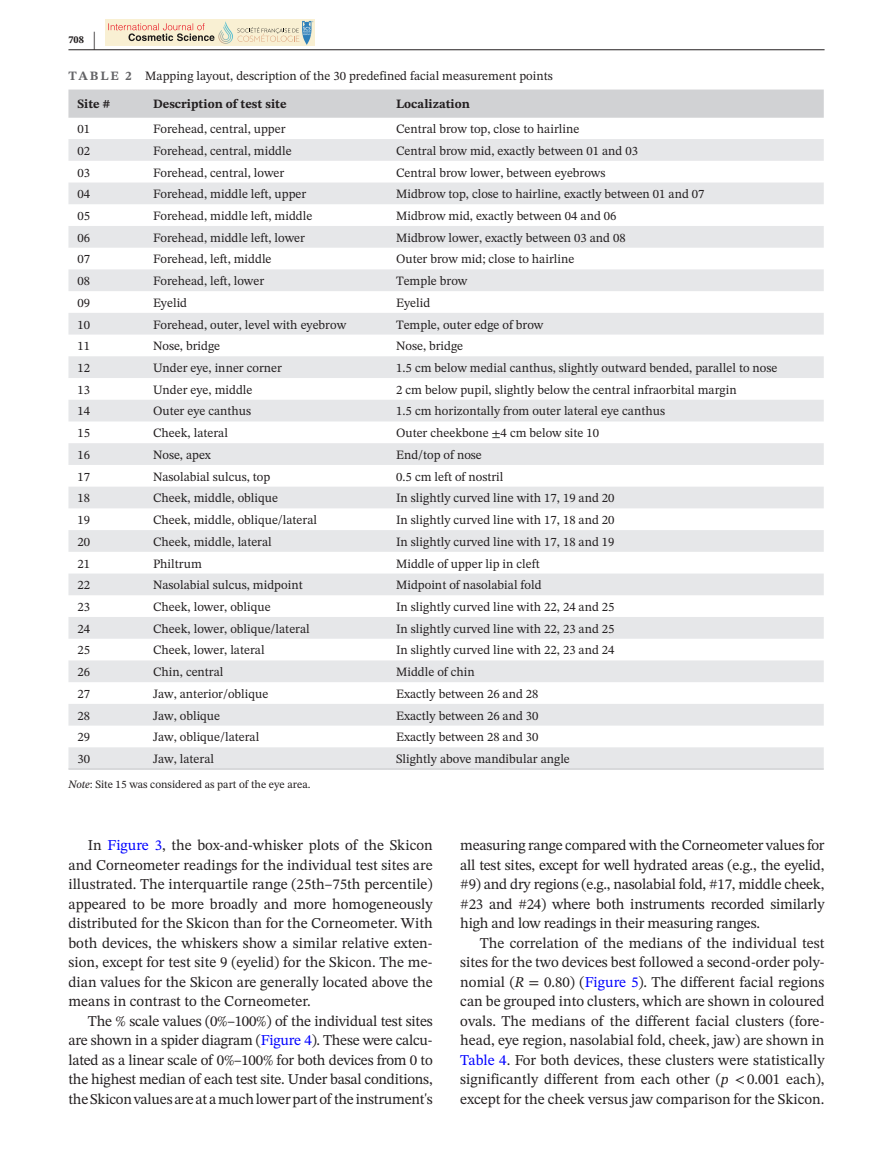
<style>
.page{position:relative;width:893px;height:1174px;background:#fff}
.page>*{position:absolute;margin:0;border:0;box-sizing:border-box;transform-origin:0 0}
.t1{font:15px/19.5px "STIX Two Text";letter-spacing:-.015em;color:#231f20;text-align:justify}
.t2{font:12.75px "STIX Two Text";color:#231f20}
.t3{font:700 12.75px "STIX Two Text";color:#231f20}
.t4{font:11.25px "STIX Two Text";color:#231f20}
.t5{font:700 10.5px "STIX Two Text";color:#231f20}
.s1{font-size:21px}
.s2{font-weight:700;color:#636366}
.s3{font-family:"STIX"}
.s4{font-style:italic}
.s5{color:#00f}
</style>
<div class="page">
<hr style="left:68px;top:49px;width:756px;height:1px;background:#231f20">
<img style="left:105px;top:20px;width:210px;height:25px">
<svg style="left:108px;top:21px;width:192px;height:23px;background:#e5d7bd"></svg>
<div style="left:68px;top:90px;width:756px;height:28px;background:#d1d2d4"></div>
<svg style="left:68px;top:139px;width:756px;height:629px;fill:#ebebed"></svg>
<hr style="left:68px;top:768px;width:76px;height:2px;background:#d1d2d4">
<hr style="left:144px;top:768px;width:243px;height:2px;background:#d1d2d4">
<hr style="left:387px;top:768px;width:437px;height:2px;background:#d1d2d4">
<p class="t5" style="left:68px;top:32px;width:29px">708 <span class="s1">|</span></p>
<p class="t2" style="left:68px;top:66px;width:486px"><span class="s2">TABLE 2</span> Mapping layout, description of the 30 predefined facial measurement points</p>
<p class="t3" style="left:77px;top:95px;width:34px">Site #</p>
<p class="t3" style="left:153px;top:95px;width:135px">Description of test site</p>
<p class="t3" style="left:396px;top:95px;width:75px">Localization</p>
<p class="t2" style="left:77px;top:120px;width:14px">01</p>
<p class="t2" style="left:153px;top:120px;width:134px">Forehead, central, upper</p>
<p class="t2" style="left:396px;top:120px;width:185px">Central brow top, close to hairline</p>
<p class="t2" style="left:77px;top:141px;width:14px">02</p>
<p class="t2" style="left:153px;top:141px;width:140px">Forehead, central, middle</p>
<p class="t2" style="left:396px;top:141px;width:243px">Central brow mid, exactly between 01 and 03</p>
<p class="t2" style="left:77px;top:163px;width:14px">03</p>
<p class="t2" style="left:153px;top:163px;width:133px">Forehead, central, lower</p>
<p class="t2" style="left:396px;top:163px;width:211px">Central brow lower, between eyebrows</p>
<p class="t2" style="left:77px;top:185px;width:14px">04</p>
<p class="t2" style="left:153px;top:185px;width:155px">Forehead, middle left, upper</p>
<p class="t2" style="left:396px;top:185px;width:310px">Midbrow top, close to hairline, exactly between 01 and 07</p>
<p class="t2" style="left:77px;top:207px;width:14px">05</p>
<p class="t2" style="left:153px;top:207px;width:161px">Forehead, middle left, middle</p>
<p class="t2" style="left:396px;top:207px;width:222px">Midbrow mid, exactly between 04 and 06</p>
<p class="t2" style="left:77px;top:228px;width:14px">06</p>
<p class="t2" style="left:153px;top:228px;width:154px">Forehead, middle left, lower</p>
<p class="t2" style="left:396px;top:228px;width:231px">Midbrow lower, exactly between 03 and 08</p>
<p class="t2" style="left:77px;top:250px;width:14px">07</p>
<p class="t2" style="left:153px;top:250px;width:120px">Forehead, left, middle</p>
<p class="t2" style="left:396px;top:250px;width:180px">Outer brow mid; close to hairline</p>
<p class="t2" style="left:77px;top:272px;width:14px">08</p>
<p class="t2" style="left:153px;top:272px;width:113px">Forehead, left, lower</p>
<p class="t2" style="left:396px;top:272px;width:73px">Temple brow</p>
<p class="t2" style="left:77px;top:293px;width:14px">09</p>
<p class="t2" style="left:153px;top:293px;width:36px">Eyelid</p>
<p class="t2" style="left:396px;top:293px;width:36px">Eyelid</p>
<p class="t2" style="left:77px;top:315px;width:14px">10</p>
<p class="t2" style="left:153px;top:315px;width:195px">Forehead, outer, level with eyebrow</p>
<p class="t2" style="left:396px;top:315px;width:149px">Temple, outer edge of brow</p>
<p class="t2" style="left:77px;top:337px;width:14px">11</p>
<p class="t2" style="left:153px;top:337px;width:69px">Nose, bridge</p>
<p class="t2" style="left:396px;top:337px;width:69px">Nose, bridge</p>
<p class="t2" style="left:77px;top:359px;width:14px">12</p>
<p class="t2" style="left:153px;top:359px;width:130px">Under eye, inner corner</p>
<p class="t2" style="left:396px;top:359px;width:383px">1.5 cm below medial canthus, slightly outward bended, parallel to nose</p>
<p class="t2" style="left:77px;top:380px;width:14px">13</p>
<p class="t2" style="left:153px;top:380px;width:101px">Under eye, middle</p>
<p class="t2" style="left:396px;top:380px;width:342px">2 cm below pupil, slightly below the central infraorbital margin</p>
<p class="t2" style="left:77px;top:402px;width:14px">14</p>
<p class="t2" style="left:153px;top:402px;width:100px">Outer eye canthus</p>
<p class="t2" style="left:396px;top:402px;width:270px">1.5 cm horizontally from outer lateral eye canthus</p>
<p class="t2" style="left:77px;top:424px;width:14px">15</p>
<p class="t2" style="left:153px;top:424px;width:76px">Cheek, lateral</p>
<p class="t2" style="left:396px;top:424px;width:205px">Outer cheekbone <span class="s3">±</span>4 cm below site 10</p>
<p class="t2" style="left:77px;top:445px;width:14px">16</p>
<p class="t2" style="left:153px;top:445px;width:60px">Nose, apex</p>
<p class="t2" style="left:396px;top:445px;width:87px">End/top of nose</p>
<p class="t2" style="left:77px;top:467px;width:14px">17</p>
<p class="t2" style="left:153px;top:467px;width:119px">Nasolabial sulcus, top</p>
<p class="t2" style="left:396px;top:467px;width:109px">0.5 cm left of nostril</p>
<p class="t2" style="left:77px;top:489px;width:14px">18</p>
<p class="t2" style="left:153px;top:489px;width:126px">Cheek, middle, oblique</p>
<p class="t2" style="left:396px;top:489px;width:220px">In slightly curved line with 17, 19 and 20</p>
<p class="t2" style="left:77px;top:511px;width:14px">19</p>
<p class="t2" style="left:153px;top:511px;width:166px">Cheek, middle, oblique/lateral</p>
<p class="t2" style="left:396px;top:511px;width:220px">In slightly curved line with 17, 18 and 20</p>
<p class="t2" style="left:77px;top:532px;width:14px">20</p>
<p class="t2" style="left:153px;top:532px;width:120px">Cheek, middle, lateral</p>
<p class="t2" style="left:396px;top:532px;width:220px">In slightly curved line with 17, 18 and 19</p>
<p class="t2" style="left:77px;top:554px;width:14px">21</p>
<p class="t2" style="left:153px;top:554px;width:50px">Philtrum</p>
<p class="t2" style="left:396px;top:554px;width:145px">Middle of upper lip in cleft</p>
<p class="t2" style="left:77px;top:576px;width:14px">22</p>
<p class="t2" style="left:153px;top:576px;width:151px">Nasolabial sulcus, midpoint</p>
<p class="t2" style="left:396px;top:576px;width:147px">Midpoint of nasolabial fold</p>
<p class="t2" style="left:77px;top:597px;width:14px">23</p>
<p class="t2" style="left:153px;top:597px;width:119px">Cheek, lower, oblique</p>
<p class="t2" style="left:396px;top:597px;width:220px">In slightly curved line with 22, 24 and 25</p>
<p class="t2" style="left:77px;top:619px;width:14px">24</p>
<p class="t2" style="left:153px;top:619px;width:158px">Cheek, lower, oblique/lateral</p>
<p class="t2" style="left:396px;top:619px;width:220px">In slightly curved line with 22, 23 and 25</p>
<p class="t2" style="left:77px;top:641px;width:14px">25</p>
<p class="t2" style="left:153px;top:641px;width:113px">Cheek, lower, lateral</p>
<p class="t2" style="left:396px;top:641px;width:220px">In slightly curved line with 22, 23 and 24</p>
<p class="t2" style="left:77px;top:663px;width:14px">26</p>
<p class="t2" style="left:153px;top:663px;width:72px">Chin, central</p>
<p class="t2" style="left:396px;top:663px;width:80px">Middle of chin</p>
<p class="t2" style="left:77px;top:684px;width:14px">27</p>
<p class="t2" style="left:153px;top:684px;width:117px">Jaw, anterior/oblique</p>
<p class="t2" style="left:396px;top:684px;width:144px">Exactly between 26 and 28</p>
<p class="t2" style="left:77px;top:706px;width:14px">28</p>
<p class="t2" style="left:153px;top:706px;width:69px">Jaw, oblique</p>
<p class="t2" style="left:396px;top:706px;width:144px">Exactly between 26 and 30</p>
<p class="t2" style="left:77px;top:728px;width:14px">29</p>
<p class="t2" style="left:153px;top:728px;width:108px">Jaw, oblique/lateral</p>
<p class="t2" style="left:396px;top:728px;width:144px">Exactly between 28 and 30</p>
<p class="t2" style="left:77px;top:749px;width:14px">30</p>
<p class="t2" style="left:153px;top:749px;width:63px">Jaw, lateral</p>
<p class="t2" style="left:396px;top:749px;width:175px">Slightly above mandibular angle</p>
<p class="t4" style="left:68px;top:776px;width:244px"><span class="s4">Note</span>: Site 15 was considered as part of the eye area.</p>
<p class="t1" style="left:68px;top:835px;width:366px;text-indent:19px">In <span class="s5">Figure 3</span>, the box-and-whisker plots of the Skicon and Corneometer readings for the individual test sites are illustrated. The interquartile range (25th–75th percentile) appeared to be more broadly and more homogeneously distributed for the Skicon than for the Corneometer. With both devices, the whiskers show a similar relative exten&shy;sion, except for test site 9 (eyelid) for the Skicon. The me&shy;dian values for the Skicon are generally located above the means in contrast to the Corneometer.</p>
<p class="t1" style="left:68px;top:1011px;width:366px;text-indent:20px">The % scale values (0%–100%) of the individual test sites are shown in a spider diagram (<span class="s5">Figure 4</span>). These were calcu&shy;lated as a linear scale of 0%–100% for both devices from 0 to the highest median of each test site. Under basal conditions, the Skicon values are at a much lower part of the instrument's</p>
<p class="t1" style="left:460px;top:835px;width:366px">measuring range compared with the Corneometer values for all test sites, except for well hydrated areas (e.g., the eyelid, #9) and dry regions (e.g., nasolabial fold, #17, middle cheek, #23 and #24) where both instruments recorded similarly high and low readings in their measuring ranges.</p>
<p class="t1" style="left:460px;top:933px;width:366px;text-indent:20px">The correlation of the medians of the individual test sites for the two devices best followed a second-order poly&shy;nomial (<span class="s4">R</span> <span class="s3">=</span> 0.80) (<span class="s5">Figure 5</span>). The different facial regions can be grouped into clusters, which are shown in coloured ovals. The medians of the different facial clusters (fore&shy;head, eye region, nasolabial fold, cheek, jaw) are shown in <span class="s5">Table 4</span>. For both devices, these clusters were statistically significantly different from each other (<span class="s4">p</span> <span class="s3">&lt;</span>0.001 each), except for the cheek versus jaw comparison for the Skicon.</p>
</div>
